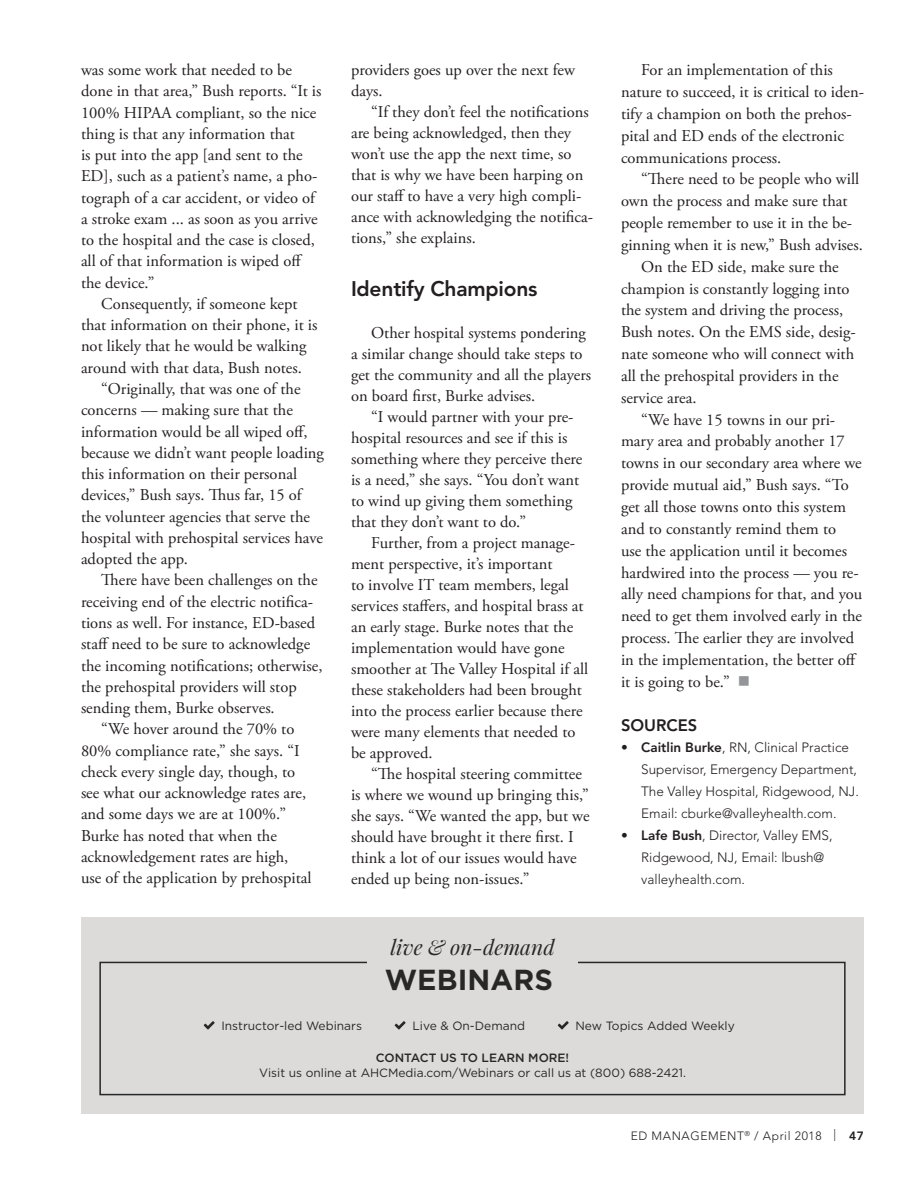
<style>
.page{position:relative;width:918px;height:1188px;background:#fff}
.page>*{position:absolute;margin:0;border:0;box-sizing:border-box;transform-origin:0 0}
.t1{font:700 28.95px "Gotham";color:#272727}
.t2{font:800 21px "Avenir";letter-spacing:-.01em;color:#231f20}
.t3{font:italic 20.85px "Playfair Display";color:#272727}
.t4{font:16.5px/21px "Adobe Garamond Pro";color:#231f20}
.t5{font:800 16.5px "Avenir";color:#231f20}
.t6{font:300 13.5px/21.9px "Avenir";color:#231f20}
.t7{font:12px "Gotham";color:#272727}
.t8{font:300 12px "Avenir";letter-spacing:.05em;color:#231f20}
.t9{font:500 12px "Gotham";color:#272727}
.s1{color:#939598}
.s2{font-weight:800}
</style>
<div class="page">
<div style="left:81px;top:917px;width:783px;height:197px;background:#dcdbda"></div>
<div style="left:99px;top:962px;width:747px;height:133px;border:2px solid #272727"></div>
<div style="left:367px;top:954px;width:211px;height:15px;background:#dcdbda"></div>
<svg style="left:204px;top:1021px;width:11px;height:8px"></svg>
<svg style="left:395px;top:1021px;width:11px;height:8px"></svg>
<svg style="left:558px;top:1021px;width:11px;height:8px"></svg>
<p class="t4" style="left:81px;top:60px;width:242px">was some work that needed to be done in that area,” Bush reports. “It is 100% HIPAA compliant, so the nice thing is that any information that<br>is put into the app [and sent to the ED], such as a patient’s name, a pho&shy;tograph of a car accident, or video of a stroke exam ... as soon as you arrive to the hospital and the case is closed, all of that information is wiped off the device.”</p>
<p class="t4" style="left:101px;top:294px;width:198px">Consequently, if someone kept</p>
<p class="t4" style="left:81px;top:315px;width:238px">that information on their phone, it is</p>
<p class="t4" style="left:81px;top:336px;width:227px">not likely that he would be walking</p>
<p class="t4" style="left:81px;top:358px;width:222px">around with that data, Bush notes.</p>
<p class="t4" style="left:101px;top:379px;width:201px">“Originally, that was one of the</p>
<p class="t4" style="left:81px;top:400px;width:213px">concerns — making sure that the</p>
<p class="t4" style="left:81px;top:421px;width:228px">information would be all wiped off,</p>
<p class="t4" style="left:81px;top:443px;width:244px">because we didn’t want people loading</p>
<p class="t4" style="left:81px;top:464px;width:218px">this information on their personal</p>
<p class="t4" style="left:81px;top:485px;width:222px">devices,” Bush says. Thus far, 15 of</p>
<p class="t4" style="left:81px;top:506px;width:231px">the volunteer agencies that serve the</p>
<p class="t4" style="left:81px;top:528px;width:244px">hospital with prehospital services have</p>
<p class="t4" style="left:81px;top:549px;width:109px">adopted the app.</p>
<p class="t4" style="left:101px;top:570px;width:218px">There have been challenges on the</p>
<p class="t4" style="left:81px;top:592px;width:234px">receiving end of the electric notifica-</p>
<p class="t4" style="left:81px;top:613px;width:236px">tions as well. For instance, ED-based</p>
<p class="t4" style="left:81px;top:634px;width:231px">staff need to be sure to acknowledge</p>
<p class="t4" style="left:81px;top:655px;width:243px">the incoming notifications; otherwise,</p>
<p class="t4" style="left:81px;top:677px;width:217px">the prehospital providers will stop</p>
<p class="t4" style="left:81px;top:698px;width:195px">sending them, Burke observes.</p>
<p class="t4" style="left:101px;top:719px;width:195px">“We hover around the 70% to</p>
<p class="t4" style="left:81px;top:740px;width:220px">80% compliance rate,” she says. “I</p>
<p class="t4" style="left:81px;top:762px;width:216px">check every single day, though, to</p>
<p class="t4" style="left:81px;top:783px;width:227px">see what our acknowledge rates are,</p>
<p class="t4" style="left:81px;top:804px;width:207px">and some days we are at 100%.”</p>
<p class="t4" style="left:81px;top:826px;width:197px">Burke has noted that when the</p>
<p class="t4" style="left:81px;top:847px;width:209px">acknowledgement rates are high,</p>
<p class="t4" style="left:81px;top:868px;width:232px">use of the application by prehospital</p>
<p class="t4" style="left:351px;top:60px;width:226px">providers goes up over the next few days.</p>
<p class="t4" style="left:351px;top:102px;width:244px;text-indent:20px">“If they don’t feel the notifications are being acknowledged, then they won’t use the app the next time, so that is why we have been harping on our staff to have a very high compli&shy;ance with acknowledging the notifica&shy;tions,” she explains.</p>
<p class="t2" style="left:351px;top:276px;width:188px">Identify Champions</p>
<p class="t4" style="left:351px;top:322px;width:242px;text-indent:20px">Other hospital systems pondering a similar change should take steps to get the community and all the players on board first, Burke advises.</p>
<p class="t4" style="left:351px;top:406px;width:233px;text-indent:20px">“I would partner with your pre&shy;hospital resources and see if this is something where they perceive there is a need,” she says. “You don’t want to wind up giving them something that they don’t want to do.”</p>
<p class="t4" style="left:351px;top:532px;width:239px;text-indent:20px">Further, from a project manage&shy;ment perspective, it’s important<br>to involve IT team members, legal services staffers, and hospital brass at an early stage. Burke notes that the implementation would have gone smoother at The Valley Hospital if all these stakeholders had been brought into the process earlier because there were many elements that needed to be approved.</p>
<p class="t4" style="left:351px;top:763px;width:240px;text-indent:20px">“The hospital steering committee is where we wound up bringing this,” she says. “We wanted the app, but we should have brought it there first. I think a lot of our issues would have ended up being non-issues.”</p>
<p class="t3" style="left:390px;top:933px;width:166px">live &amp; on-demand</p>
<h1 class="t1" style="left:385px;top:961px;width:170px">WEBINARS</h1>
<p class="t4" style="left:621px;top:60px;width:245px;line-height:21.9px;text-indent:20px">For an implementation of this nature to succeed, it is critical to iden&shy;tify a champion on both the prehos&shy;pital and ED ends of the electronic communications process.</p>
<p class="t4" style="left:641px;top:169px;width:219px">“There need to be people who will</p>
<p class="t4" style="left:621px;top:191px;width:228px">own the process and make sure that</p>
<p class="t4" style="left:621px;top:213px;width:233px">people remember to use it in the be-</p>
<p class="t4" style="left:621px;top:235px;width:243px">ginning when it is new,” Bush advises.</p>
<p class="t4" style="left:641px;top:257px;width:199px">On the ED side, make sure the</p>
<p class="t4" style="left:621px;top:278px;width:230px">champion is constantly logging into</p>
<p class="t4" style="left:621px;top:300px;width:224px">the system and driving the process,</p>
<p class="t4" style="left:621px;top:322px;width:236px">Bush notes. On the EMS side, desig-</p>
<p class="t4" style="left:621px;top:344px;width:235px">nate someone who will connect with</p>
<p class="t4" style="left:621px;top:366px;width:219px">all the prehospital providers in the</p>
<p class="t4" style="left:621px;top:388px;width:77px">service area.</p>
<p class="t4" style="left:641px;top:410px;width:196px">“We have 15 towns in our pri-</p>
<p class="t4" style="left:621px;top:431px;width:225px">mary area and probably another 17</p>
<p class="t4" style="left:621px;top:453px;width:242px">towns in our secondary area where we</p>
<p class="t4" style="left:621px;top:475px;width:229px">provide mutual aid,” Bush says. “To</p>
<p class="t4" style="left:621px;top:497px;width:227px">get all those towns onto this system</p>
<p class="t4" style="left:621px;top:519px;width:217px">and to constantly remind them to</p>
<p class="t4" style="left:621px;top:541px;width:228px">use the application until it becomes</p>
<p class="t4" style="left:621px;top:562px;width:239px">hardwired into the process — you re-</p>
<p class="t4" style="left:621px;top:584px;width:243px">ally need champions for that, and you</p>
<p class="t4" style="left:621px;top:606px;width:243px">need to get them involved early in the</p>
<p class="t4" style="left:621px;top:628px;width:235px">process. The earlier they are involved</p>
<p class="t4" style="left:621px;top:650px;width:237px">in the implementation, the better off</p>
<p class="t4" style="left:621px;top:672px;width:131px">it is going to be.” <span class="s1">■</span></p>
<p class="t5" style="left:621px;top:715px;width:78px">SOURCES</p>
<p class="t6" style="left:641px;top:737px;width:217px;text-indent:-20px">• <span class="s2">Caitlin Burke</span>, RN, Clinical Practice Supervisor, Emergency Department, The Valley Hospital, Ridgewood, NJ.<br>Email: cburke@valleyhealth.com.</p>
<p class="t6" style="left:641px;top:824px;width:193px;text-indent:-20px">• <span class="s2">Lafe Bush</span>, Director, Valley EMS,<br>Ridgewood, NJ, Email: lbush@ valleyhealth.com.</p>
<p class="t7" style="left:221px;top:1018px;width:142px">Instructor-led Webinars</p>
<p class="t7" style="left:412px;top:1018px;width:114px">Live &amp; On-Demand</p>
<p class="t7" style="left:575px;top:1018px;width:161px">New Topics Added Weekly</p>
<p class="t9" style="left:376px;top:1050px;width:195px">CONTACT US TO LEARN MORE!</p>
<p class="t7" style="left:259px;top:1065px;width:428px">Visit us online at AHCMedia.com/Webinars or call us at (800) 688-2421.</p>
<p class="t8" style="left:631px;top:1129px;width:235px">ED MANAGEMENT<sup>®</sup> / April 2018 | <span class="s2">47</span></p>
</div>
